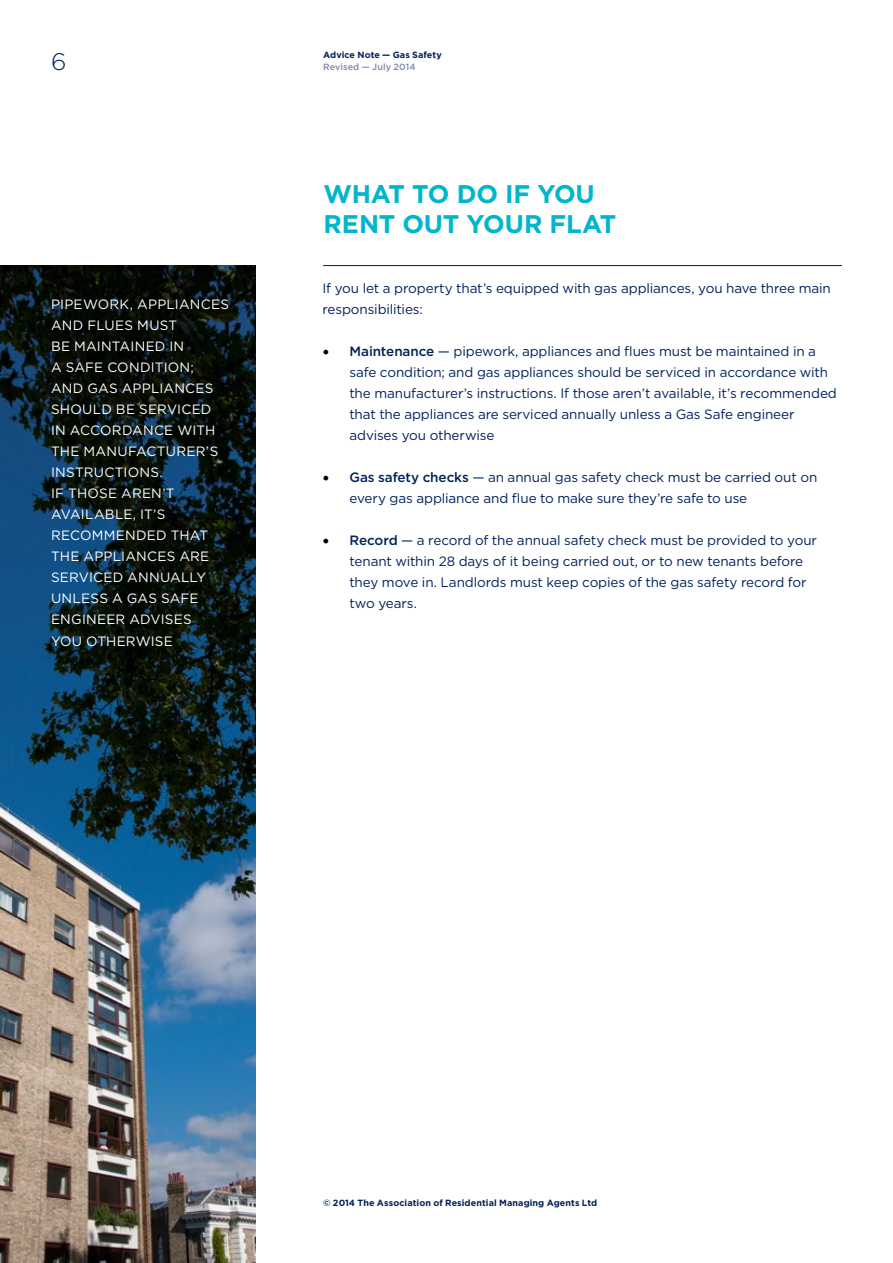
<style>
.page{position:relative;width:893px;height:1263px;background:#fff}
.page>*{position:absolute;margin:0;border:0;box-sizing:border-box;transform-origin:0 0}
.t1{font:700 25.5px/30px "Gotham";letter-spacing:-.01em;color:#00b5cc}
.t2{font:300 24px "Gotham";color:#00215b}
.t3{font:13.5px/21px "Gotham";letter-spacing:-.01em;color:#00215b}
.t4{font:13.5px/21px "Gotham";letter-spacing:.015em;color:#fff}
.t5{font:700 9px "Gotham";letter-spacing:.01em;color:#00215b}
.t6{font:500 9px "Gotham";letter-spacing:.01em;color:#7e86ad}
.s1{font-family:"Minion Pro";font-size:18px;color:#000}
.s2{font-weight:500}
</style>
<div class="page">
<img style="left:0;top:266px;width:255px;height:997px">
<hr style="left:323px;top:265px;width:519px;height:1px;background:#00215b">
<h2 class="t2" style="left:51px;top:47px;width:17px">6</h2>
<p class="t4" style="left:51px;top:294px;width:179px">PIPEWORK, APPLIANCES<br>AND FLUES MUST<br>BE MAINTAINED IN<br>A SAFE CONDITION;<br>AND GAS APPLIANCES<br>SHOULD BE SERVICED<br>IN ACCORDANCE WITH<br>THE MANUFACTURER’S<br>INSTRUCTIONS.<br>IF THOSE AREN’T<br>AVAILABLE, IT’S<br>RECOMMENDED THAT<br>THE APPLIANCES ARE<br>SERVICED ANNUALLY<br>UNLESS A GAS SAFE<br>ENGINEER ADVISES<br>YOU OTHERWISE</p>
<p class="t5" style="left:323px;top:49px;width:120px">Advice Note — Gas Safety</p>
<p class="t6" style="left:323px;top:61px;width:94px">Revised — July 2014</p>
<h1 class="t1" style="left:324px;top:178px;width:294px">WHAT TO DO IF YOU<br>RENT OUT YOUR FLAT</h1>
<p class="t3" style="left:322px;top:277px;width:510px">If you let a property that’s equipped with gas appliances, you have three main responsibilities:</p>
<p class="t3" style="left:349px;top:340px;width:489px;text-indent:-27px"><span class="s1">•</span> <span class="s2">Maintenance</span> — pipework, appliances and flues must be maintained in a safe condition; and gas appliances should be serviced in accordance with the manufacturer’s instructions. If those aren’t available, it’s recommended that the appliances are serviced annually unless a Gas Safe engineer advises you otherwise</p>
<p class="t3" style="left:349px;top:466px;width:469px;text-indent:-27px"><span class="s1">•</span> <span class="s2">Gas safety checks</span> — an annual gas safety check must be carried out on every gas appliance and flue to make sure they’re safe to use</p>
<p class="t3" style="left:349px;top:529px;width:469px;text-indent:-27px"><span class="s1">•</span> <span class="s2">Record</span> — a record of the annual safety check must be provided to your tenant within 28 days of it being carried out, or to new tenants before they move in. Landlords must keep copies of the gas safety record for two years.</p>
<p class="t5" style="left:323px;top:1197px;width:276px">© 2014 The Association of Residential Managing Agents Ltd</p>
</div>
